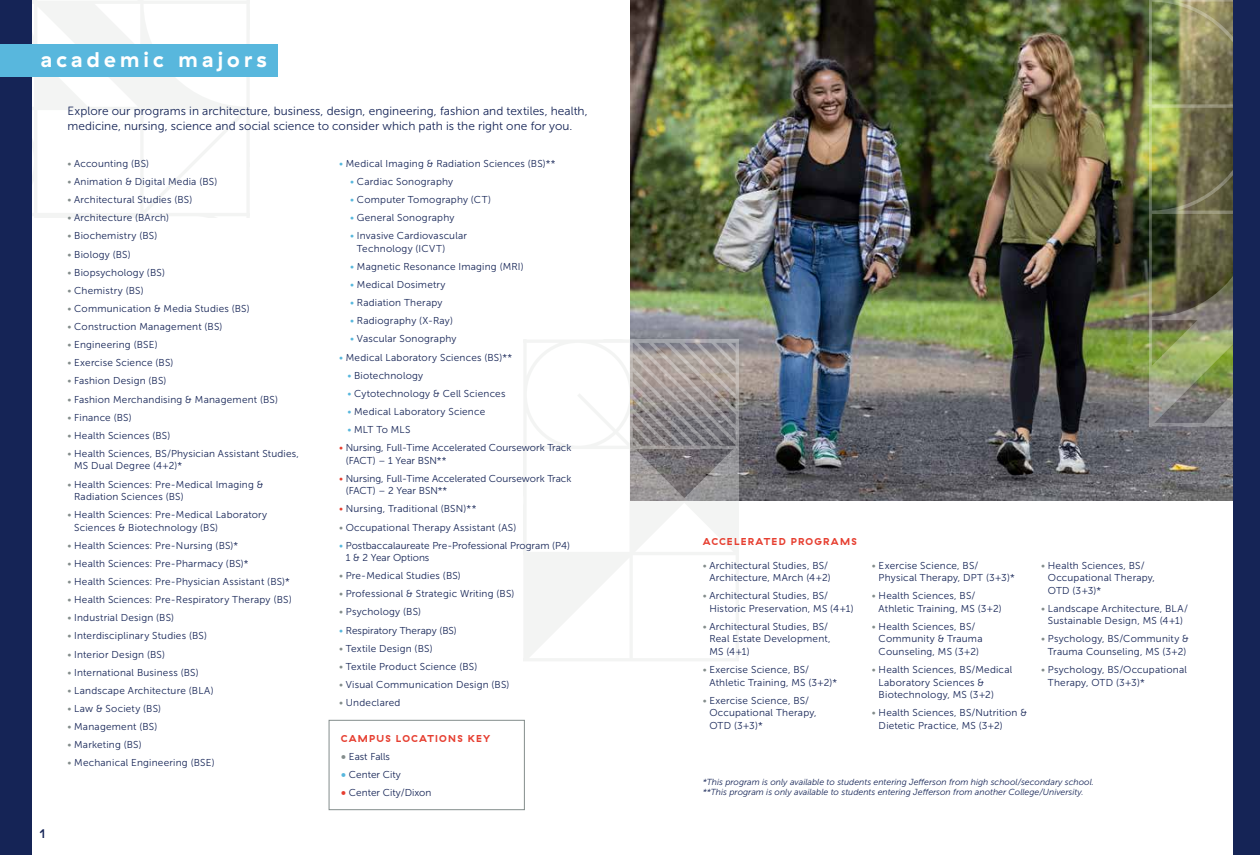
<style>
.page{position:relative;width:1260px;height:855px;background:#fff}
.page>*{position:absolute;margin:0;border:0;box-sizing:border-box;transform-origin:0 0}
.t1{font:700 21.25px "GT Haptik";letter-spacing:.195em;color:#fff}
.t2{font:500 12.5px "GT Haptik";color:#152456}
.t3{font:11.88px/15.6px "Museo Sans 300";letter-spacing:.005em;color:#152456}
.t4{font:10px/12.5px "Museo Sans 300";letter-spacing:.02em;color:#152456}
.t5{font:10px/12.5px "Museo Sans 300";color:#152456}
.t6{font:700 10px "GT Haptik";letter-spacing:.12em;color:#e63e30}
.t7{font:italic 8.75px/10.5px "Museo Sans 300";color:#152456}
.s1{color:#848d8c}
.s2{color:#58b7dd}
.s3{color:#e63e30}
.s4{font-size:13.75px;color:#848d8c}
.s5{font-size:13.75px;color:#58b7dd}
.s6{font-size:13.75px;color:#e63e30}
</style>
<div class="page">
<svg style="left:32px;top:0;width:218px;height:218px"></svg>
<img style="left:630px;top:0;width:604px;height:500px">
<svg style="left:523px;top:340px;width:216px;height:321px"></svg>
<svg style="left:626px;top:340px;width:113px;height:113px;background:#9d9797"></svg>
<div style="left:0;top:0;width:32px;height:855px;background:#152456"></div>
<div style="left:0;top:45px;width:277px;height:32px;background:#58b7dd"></div>
<img style="left:1149px;top:0;width:85px;height:426px">
<div style="left:1234px;top:0;width:26px;height:855px;background:#152456"></div>
<div style="left:329px;top:720px;width:196px;height:90px;background:#fff;border:1px solid #848d8c"></div>
<h1 class="t1" style="left:41px;top:47px;width:227px">academic majors</h1>
<p class="t3" style="left:68px;top:103px;width:522px">Explore our programs in architecture, business, design, engineering, fashion and textiles, health, medicine, nursing, science and social science to consider which path is the right one for you.</p>
<p class="t4" style="left:68px;top:157px;width:83px"><span class="s1">•</span> Accounting (BS)</p>
<p class="t4" style="left:68px;top:176px;width:151px"><span class="s1">•</span> Animation &amp; Digital Media (BS)</p>
<p class="t4" style="left:68px;top:194px;width:126px"><span class="s1">•</span> Architectural Studies (BS)</p>
<p class="t4" style="left:68px;top:212px;width:103px"><span class="s1">•</span> Architecture (BArch)</p>
<p class="t4" style="left:68px;top:230px;width:91px"><span class="s1">•</span> Biochemistry (BS)</p>
<p class="t4" style="left:68px;top:248px;width:65px"><span class="s1">•</span> Biology (BS)</p>
<p class="t4" style="left:68px;top:266px;width:99px"><span class="s1">•</span> Biopsychology (BS)</p>
<p class="t4" style="left:68px;top:284px;width:78px"><span class="s1">•</span> Chemistry (BS)</p>
<p class="t4" style="left:68px;top:302px;width:184px"><span class="s1">•</span> Communication &amp; Media Studies (BS)</p>
<p class="t4" style="left:68px;top:320px;width:157px"><span class="s1">•</span> Construction Management (BS)</p>
<p class="t4" style="left:68px;top:339px;width:92px"><span class="s1">•</span> Engineering (BSE)</p>
<p class="t4" style="left:68px;top:357px;width:107px"><span class="s1">•</span> Exercise Science (BS)</p>
<p class="t4" style="left:68px;top:375px;width:101px"><span class="s1">•</span> Fashion Design (BS)</p>
<p class="t4" style="left:68px;top:393px;width:212px"><span class="s1">•</span> Fashion Merchandising &amp; Management (BS)</p>
<p class="t4" style="left:68px;top:411px;width:66px"><span class="s1">•</span> Finance (BS)</p>
<p class="t4" style="left:68px;top:429px;width:104px"><span class="s1">•</span> Health Sciences (BS)</p>
<p class="t4" style="left:74px;top:447px;width:226px;text-indent:-7px"><span class="s1">•</span> Health Sciences, BS/Physician Assistant Studies,<br>MS Dual Degree (4+2)*</p>
<p class="t4" style="left:74px;top:478px;width:191px;text-indent:-7px"><span class="s1">•</span> Health Sciences: Pre-Medical Imaging &amp;<br>Radiation Sciences (BS)</p>
<p class="t4" style="left:74px;top:509px;width:195px;text-indent:-7px"><span class="s1">•</span> Health Sciences: Pre-Medical Laboratory<br>Sciences &amp; Biotechnology (BS)</p>
<p class="t4" style="left:68px;top:539px;width:172px"><span class="s1">•</span> Health Sciences: Pre-Nursing (BS)*</p>
<p class="t4" style="left:68px;top:557px;width:183px"><span class="s1">•</span> Health Sciences: Pre-Pharmacy (BS)*</p>
<p class="t4" style="left:68px;top:575px;width:224px"><span class="s1">•</span> Health Sciences: Pre-Physician Assistant (BS)*</p>
<p class="t4" style="left:68px;top:594px;width:226px"><span class="s1">•</span> Health Sciences: Pre-Respiratory Therapy (BS)</p>
<p class="t4" style="left:68px;top:612px;width:108px"><span class="s1">•</span> Industrial Design (BS)</p>
<p class="t4" style="left:68px;top:630px;width:141px"><span class="s1">•</span> Interdisciplinary Studies (BS)</p>
<p class="t4" style="left:68px;top:648px;width:99px"><span class="s1">•</span> Interior Design (BS)</p>
<p class="t4" style="left:68px;top:666px;width:133px"><span class="s1">•</span> International Business (BS)</p>
<p class="t4" style="left:68px;top:684px;width:148px"><span class="s1">•</span> Landscape Architecture (BLA)</p>
<p class="t4" style="left:68px;top:702px;width:95px"><span class="s1">•</span> Law &amp; Society (BS)</p>
<p class="t4" style="left:68px;top:720px;width:91px"><span class="s1">•</span> Management (BS)</p>
<p class="t4" style="left:68px;top:738px;width:76px"><span class="s1">•</span> Marketing (BS)</p>
<p class="t4" style="left:68px;top:757px;width:149px"><span class="s1">•</span> Mechanical Engineering (BSE)</p>
<p class="t2" style="left:40px;top:826px;width:7px">1</p>
<p class="t4" style="left:339px;top:157px;width:218px"><span class="s2">•</span> Medical Imaging &amp; Radiation Sciences (BS)**</p>
<p class="t4" style="left:350px;top:175px;width:105px"><span class="s2">•</span> Cardiac Sonography</p>
<p class="t4" style="left:350px;top:193px;width:142px"><span class="s2">•</span> Computer Tomography (CT)</p>
<p class="t4" style="left:350px;top:212px;width:106px"><span class="s2">•</span> General Sonography</p>
<p class="t4" style="left:357px;top:230px;width:112px;text-indent:-7px"><span class="s2">•</span> Invasive Cardiovascular<br>Technology (ICVT)</p>
<p class="t4" style="left:350px;top:260px;width:175px"><span class="s2">•</span> Magnetic Resonance Imaging (MRI)</p>
<p class="t4" style="left:350px;top:278px;width:97px"><span class="s2">•</span> Medical Dosimetry</p>
<p class="t4" style="left:350px;top:297px;width:94px"><span class="s2">•</span> Radiation Therapy</p>
<p class="t4" style="left:350px;top:315px;width:104px"><span class="s2">•</span> Radiography (X-Ray)</p>
<p class="t4" style="left:350px;top:333px;width:108px"><span class="s2">•</span> Vascular Sonography</p>
<p class="t4" style="left:339px;top:351px;width:175px"><span class="s2">•</span> Medical Laboratory Sciences (BS)**</p>
<p class="t4" style="left:347px;top:369px;width:77px"><span class="s2">•</span> Biotechnology</p>
<p class="t4" style="left:347px;top:387px;width:160px"><span class="s2">•</span> Cytotechnology &amp; Cell Sciences</p>
<p class="t4" style="left:347px;top:405px;width:139px"><span class="s2">•</span> Medical Laboratory Science</p>
<p class="t4" style="left:347px;top:423px;width:65px"><span class="s2">•</span> MLT To MLS</p>
<p class="t5" style="left:346px;top:442px;width:227px;text-indent:-7px"><span class="s3">•</span> Nursing, Full-Time Accelerated Coursework Track (FACT) – 1 Year BSN**</p>
<p class="t5" style="left:346px;top:472px;width:227px;text-indent:-7px"><span class="s3">•</span> Nursing, Full-Time Accelerated Coursework Track (FACT) – 2 Year BSN**</p>
<p class="t4" style="left:339px;top:503px;width:139px"><span class="s3">•</span> Nursing, Traditional (BSN)**</p>
<p class="t4" style="left:339px;top:521px;width:179px"><span class="s1">•</span> Occupational Therapy Assistant (AS)</p>
<p class="t5" style="left:346px;top:539px;width:226px;text-indent:-7px"><span class="s2">•</span> Postbaccalaureate Pre-Professional Program (P4)<br>1 &amp; 2 Year Options</p>
<p class="t4" style="left:339px;top:570px;width:123px"><span class="s1">•</span> Pre-Medical Studies (BS)</p>
<p class="t4" style="left:339px;top:588px;width:177px"><span class="s1">•</span> Professional &amp; Strategic Writing (BS)</p>
<p class="t4" style="left:339px;top:606px;width:84px"><span class="s1">•</span> Psychology (BS)</p>
<p class="t5" style="left:339px;top:624px;width:119px"><span class="s2">•</span> Respiratory Therapy (BS)</p>
<p class="t4" style="left:339px;top:642px;width:95px"><span class="s1">•</span> Textile Design (BS)</p>
<p class="t4" style="left:339px;top:660px;width:140px"><span class="s1">•</span> Textile Product Science (BS)</p>
<p class="t4" style="left:339px;top:678px;width:172px"><span class="s1">•</span> Visual Communication Design (BS)</p>
<p class="t4" style="left:339px;top:696px;width:63px"><span class="s1">•</span> Undeclared</p>
<p class="t6" style="left:341px;top:732px;width:151px">CAMPUS LOCATIONS KEY</p>
<p class="t5" style="left:341px;top:750px;width:51px"><span class="s4">•</span> East Falls</p>
<p class="t5" style="left:341px;top:768px;width:62px"><span class="s5">•</span> Center City</p>
<p class="t5" style="left:341px;top:787px;width:92px"><span class="s6">•</span> Center City/Dixon</p>
<p class="t6" style="left:703px;top:535px;width:155px">ACCELERATED PROGRAMS</p>
<p class="t4" style="left:703px;top:559px;width:129px;text-align:right"><span class="s1">•</span> Architectural Studies, BS/<br>Architecture, MArch (4+2)</p>
<p class="t4" style="left:709px;top:590px;width:146px;text-indent:-7px"><span class="s1">•</span> Architectural Studies, BS/<br>Historic Preservation, MS (4+1)</p>
<p class="t4" style="left:709px;top:620px;width:123px;text-indent:-7px"><span class="s1">•</span> Architectural Studies, BS/<br>Real Estate Development,<br>MS (4+1)</p>
<p class="t4" style="left:709px;top:663px;width:129px;text-indent:-7px"><span class="s1">•</span> Exercise Science, BS/<br>Athletic Training, MS (3+2)*</p>
<p class="t4" style="left:709px;top:694px;width:109px;text-indent:-7px"><span class="s1">•</span> Exercise Science, BS/<br>Occupational Therapy,<br>OTD (3+3)*</p>
<p class="t4" style="left:879px;top:559px;width:138px;text-indent:-7px"><span class="s1">•</span> Exercise Science, BS/<br>Physical Therapy, DPT (3+3)*</p>
<p class="t4" style="left:879px;top:590px;width:125px;text-indent:-7px"><span class="s1">•</span> Health Sciences, BS/<br>Athletic Training, MS (3+2)</p>
<p class="t4" style="left:879px;top:620px;width:105px;text-indent:-7px"><span class="s1">•</span> Health Sciences, BS/<br>Community &amp; Trauma<br>Counseling, MS (3+2)</p>
<p class="t4" style="left:879px;top:663px;width:135px;text-indent:-7px"><span class="s1">•</span> Health Sciences, BS/Medical<br>Laboratory Sciences &amp;<br>Biotechnology, MS (3+2)</p>
<p class="t4" style="left:879px;top:707px;width:150px;text-indent:-7px"><span class="s1">•</span> Health Sciences, BS/Nutrition &amp;<br>Dietetic Practice, MS (3+2)</p>
<p class="t4" style="left:1048px;top:559px;width:109px;text-indent:-7px"><span class="s1">•</span> Health Sciences, BS/<br>Occupational Therapy,<br>OTD (3+3)*</p>
<p class="t4" style="left:1041px;top:602px;width:148px;text-align:center"><span class="s1">•</span> Landscape Architecture, BLA/<br>Sustainable Design, MS (4+1)</p>
<p class="t4" style="left:1041px;top:633px;width:149px;text-align:center"><span class="s1">•</span> Psychology, BS/Community &amp;<br>Trauma Counseling, MS (3+2)</p>
<p class="t4" style="left:1048px;top:663px;width:141px;text-indent:-7px"><span class="s1">•</span> Psychology, BS/Occupational<br>Therapy, OTD (3+3)*</p>
<p class="t7" style="left:703px;top:776px;width:393px">*This program is only available to students entering Jefferson from high school/secondary school. **This program is only available to students entering Jefferson from another College/University.</p>
</div>
